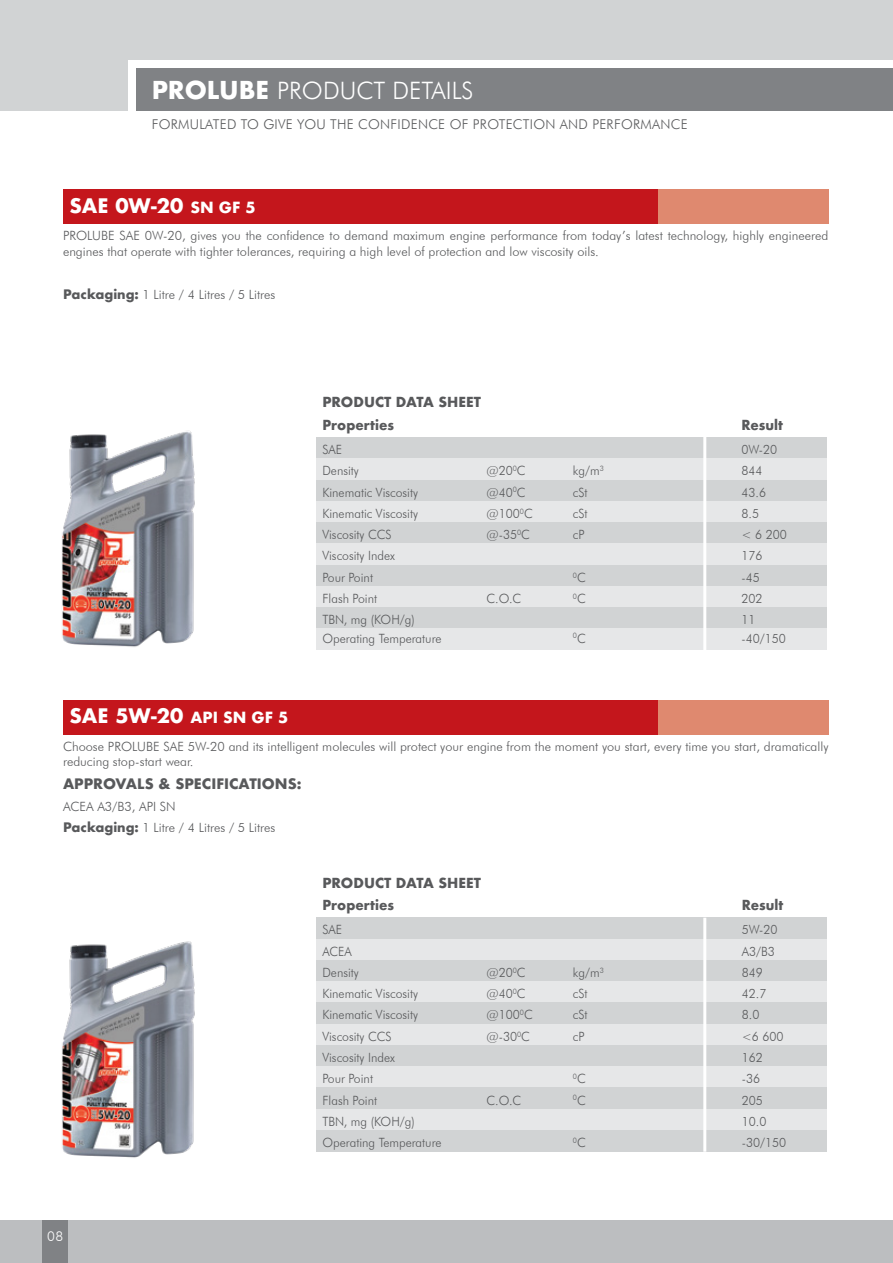
<style>
.page{position:relative;width:893px;height:1263px;background:#fff}
.page>*{position:absolute;margin:0;border:0;box-sizing:border-box;transform-origin:0 0}
.t1{font:300 24px "Futura BT";color:#fff}
.t2{font:700 19.5px "Futura";color:#fff}
.t3{font:700 14.1px "Futura";color:#58595b}
.t4{font:300 13.5px "Futura BT";letter-spacing:.02em;color:#58595b}
.t5{font:700 13.5px/22.2px "Futura";color:#58595b}
.t6{font:700 13.5px "Futura";color:#58595b;scale:.96 1}
.t7{font:300 13.5px "Futura BT";color:#fff}
.t8{font:300 12.75px/15.3px "Futura BT";color:#58595b}
.t9{font:300 12.75px "Futura BT";color:#58595b;scale:.96 1}
.t10{font:300 7.5px "Futura BT";color:#58595b;scale:.96 1}
.s1{font-family:"Futura";font-weight:700}
.s2{font-size:15px}
.s3{font-size:12.75px}
</style>
<div class="page">
<div style="left:0;top:1220px;width:893px;height:43px;background:#bcbec0"></div>
<div style="left:43px;top:1220px;width:25px;height:43px;background:#808285"></div>
<div style="left:0;top:0;width:128px;height:111px;background:#d1d3d4"></div>
<div style="left:0;top:0;width:893px;height:60px;background:#d1d3d4"></div>
<div style="left:136px;top:68px;width:757px;height:43px;background:#808285"></div>
<div style="left:63px;top:190px;width:765px;height:34px;background:#c4161c"></div>
<div style="left:317px;top:437px;width:510px;height:22px;background:#d1d3d4"></div>
<div style="left:317px;top:459px;width:510px;height:21px;background:#e6e7e8"></div>
<div style="left:317px;top:480px;width:510px;height:21px;background:#d1d3d4"></div>
<div style="left:317px;top:501px;width:510px;height:21px;background:#e6e7e8"></div>
<div style="left:317px;top:522px;width:510px;height:22px;background:#d1d3d4"></div>
<div style="left:317px;top:544px;width:510px;height:21px;background:#e6e7e8"></div>
<div style="left:317px;top:565px;width:510px;height:21px;background:#d1d3d4"></div>
<div style="left:317px;top:586px;width:510px;height:21px;background:#e6e7e8"></div>
<div style="left:317px;top:607px;width:510px;height:22px;background:#d1d3d4"></div>
<div style="left:317px;top:629px;width:510px;height:21px;background:#e6e7e8"></div>
<img style="left:62px;top:430px;width:133px;height:217px">
<hr style="left:703px;top:436px;width:3px;height:217px;background:#fff">
<div style="left:63px;top:700px;width:765px;height:34px;background:#c4161c"></div>
<div style="left:658px;top:190px;width:170px;height:34px;background:#df896f"></div>
<div style="left:658px;top:700px;width:170px;height:34px;background:#df896f"></div>
<div style="left:317px;top:918px;width:510px;height:21px;background:#d1d3d4"></div>
<div style="left:317px;top:939px;width:510px;height:21px;background:#e6e7e8"></div>
<div style="left:317px;top:960px;width:510px;height:21px;background:#d1d3d4"></div>
<div style="left:317px;top:981px;width:510px;height:22px;background:#e6e7e8"></div>
<div style="left:317px;top:1003px;width:510px;height:21px;background:#d1d3d4"></div>
<div style="left:317px;top:1024px;width:510px;height:21px;background:#e6e7e8"></div>
<div style="left:317px;top:1045px;width:510px;height:21px;background:#d1d3d4"></div>
<div style="left:317px;top:1066px;width:510px;height:22px;background:#e6e7e8"></div>
<div style="left:317px;top:1088px;width:510px;height:21px;background:#d1d3d4"></div>
<div style="left:317px;top:1109px;width:510px;height:21px;background:#e6e7e8"></div>
<div style="left:317px;top:1130px;width:510px;height:21px;background:#d1d3d4"></div>
<img style="left:62px;top:941px;width:133px;height:217px">
<hr style="left:703px;top:918px;width:3px;height:234px;background:#fff">
<h1 class="t1" style="left:152px;top:76px;width:323px"><span class="s1">PROLUBE</span> PRODUCT DETAILS</h1>
<p class="t4" style="left:152px;top:116px;width:537px">FORMULATED TO GIVE YOU THE CONFIDENCE OF PROTECTION AND PERFORMANCE</p>
<h2 class="t2" style="left:70px;top:193px;width:188px">SAE 0W-20 <span class="s2">SN GF 5</span></h2>
<p class="t8" style="left:63px;top:228px;width:767px">PROLUBE SAE 0W-20, gives you the confidence to demand maximum engine performance from today’s latest technology, highly engineered engines that operate with tighter tolerances, requiring a high level of protection and low viscosity oils.</p>
<p class="t8" style="left:63px;top:286px;width:214px"><span class="s1">Packaging:</span> 1 Litre / 4 Litres / 5 Litres</p>
<p class="t5" style="left:322px;top:391px;width:160px">PRODUCT DATA SHEET<br>Properties</p>
<p class="t6" style="left:741px;top:416px;width:45px">Result</p>
<p class="t9" style="left:322px;top:442px;width:22px">SAE</p>
<p class="t9" style="left:741px;top:442px;width:39px">0W-20</p>
<p class="t9" style="left:322px;top:463px;width:39px">Density</p>
<p class="t9" style="left:486px;top:463px;width:42px">@20<sup>0</sup>C</p>
<p class="t9" style="left:573px;top:463px;width:34px">kg/m<sup>3</sup></p>
<p class="t9" style="left:741px;top:463px;width:24px">844</p>
<p class="t9" style="left:322px;top:484px;width:101px">Kinematic Viscosity</p>
<p class="t9" style="left:486px;top:484px;width:42px">@40<sup>0</sup>C</p>
<p class="t9" style="left:573px;top:484px;width:17px">cSt</p>
<p class="t9" style="left:741px;top:484px;width:27px">43.6</p>
<p class="t9" style="left:322px;top:506px;width:101px">Kinematic Viscosity</p>
<p class="t9" style="left:486px;top:506px;width:50px">@100<sup>0</sup>C</p>
<p class="t9" style="left:573px;top:506px;width:17px">cSt</p>
<p class="t9" style="left:741px;top:506px;width:20px">8.5</p>
<p class="t9" style="left:322px;top:527px;width:74px">Viscosity CCS</p>
<p class="t9" style="left:486px;top:527px;width:47px">@-35<sup>0</sup>C</p>
<p class="t9" style="left:573px;top:527px;width:14px">cP</p>
<p class="t9" style="left:741px;top:527px;width:49px">&lt; 6 200</p>
<p class="t9" style="left:322px;top:548px;width:77px">Viscosity Index</p>
<p class="t9" style="left:741px;top:548px;width:24px">176</p>
<p class="t9" style="left:322px;top:569px;width:54px">Pour Point</p>
<p class="t10" style="left:573px;top:570px;width:15px">0<span class="s3">C</span></p>
<p class="t9" style="left:741px;top:569px;width:21px">-45</p>
<p class="t9" style="left:322px;top:591px;width:58px">Flash Point</p>
<p class="t9" style="left:486px;top:591px;width:38px">C.O.C</p>
<p class="t10" style="left:573px;top:592px;width:15px">0<span class="s3">C</span></p>
<p class="t9" style="left:741px;top:591px;width:24px">202</p>
<p class="t9" style="left:322px;top:612px;width:98px">TBN, mg (KOH/g)</p>
<p class="t9" style="left:741px;top:612px;width:16px">11</p>
<p class="t9" style="left:322px;top:630px;width:126px">Operating Temperature</p>
<p class="t10" style="left:573px;top:631px;width:15px">0<span class="s3">C</span></p>
<p class="t9" style="left:741px;top:630px;width:48px">-40/150</p>
<h2 class="t2" style="left:70px;top:703px;width:220px">SAE 5W-20 <span class="s2">API SN GF 5</span></h2>
<p class="t8" style="left:63px;top:738px;width:767px">Choose PROLUBE SAE 5W-20 and its intelligent molecules will protect your engine from the moment you start, every time you start, dramatically reducing stop-start wear.</p>
<p class="t3" style="left:63px;top:774px;width:240px">APPROVALS &amp; SPECIFICATIONS:</p>
<p class="t8" style="left:63px;top:795px;width:214px;line-height:21.6px">ACEA A3/B3, API SN<br><span class="s1">Packaging:</span> 1 Litre / 4 Litres / 5 Litres</p>
<p class="t5" style="left:322px;top:871px;width:160px">PRODUCT DATA SHEET<br>Properties</p>
<p class="t6" style="left:742px;top:896px;width:45px">Result</p>
<p class="t7" style="left:47px;top:1228px;width:18px">08</p>
<p class="t9" style="left:322px;top:922px;width:22px">SAE</p>
<p class="t9" style="left:742px;top:922px;width:39px">5W-20</p>
<p class="t9" style="left:322px;top:943px;width:32px">ACEA</p>
<p class="t9" style="left:742px;top:943px;width:36px">A3/B3</p>
<p class="t9" style="left:322px;top:964px;width:39px">Density</p>
<p class="t9" style="left:486px;top:964px;width:42px">@20<sup>0</sup>C</p>
<p class="t9" style="left:573px;top:964px;width:34px">kg/m<sup>3</sup></p>
<p class="t9" style="left:742px;top:964px;width:24px">849</p>
<p class="t9" style="left:322px;top:986px;width:101px">Kinematic Viscosity</p>
<p class="t9" style="left:486px;top:986px;width:42px">@40<sup>0</sup>C</p>
<p class="t9" style="left:573px;top:986px;width:17px">cSt</p>
<p class="t9" style="left:742px;top:986px;width:27px">42.7</p>
<p class="t9" style="left:322px;top:1007px;width:101px">Kinematic Viscosity</p>
<p class="t9" style="left:486px;top:1007px;width:50px">@100<sup>0</sup>C</p>
<p class="t9" style="left:573px;top:1007px;width:17px">cSt</p>
<p class="t9" style="left:742px;top:1007px;width:20px">8.0</p>
<p class="t9" style="left:322px;top:1028px;width:74px">Viscosity CCS</p>
<p class="t9" style="left:486px;top:1028px;width:47px">@-30<sup>0</sup>C</p>
<p class="t9" style="left:573px;top:1028px;width:14px">cP</p>
<p class="t9" style="left:742px;top:1028px;width:45px">&lt;6 600</p>
<p class="t9" style="left:322px;top:1050px;width:77px">Viscosity Index</p>
<p class="t9" style="left:742px;top:1050px;width:24px">162</p>
<p class="t9" style="left:322px;top:1071px;width:54px">Pour Point</p>
<p class="t10" style="left:573px;top:1072px;width:15px">0<span class="s3">C</span></p>
<p class="t9" style="left:742px;top:1071px;width:21px">-36</p>
<p class="t9" style="left:322px;top:1092px;width:58px">Flash Point</p>
<p class="t9" style="left:486px;top:1092px;width:38px">C.O.C</p>
<p class="t10" style="left:573px;top:1093px;width:15px">0<span class="s3">C</span></p>
<p class="t9" style="left:742px;top:1092px;width:24px">205</p>
<p class="t9" style="left:322px;top:1114px;width:98px">TBN, mg (KOH/g)</p>
<p class="t9" style="left:742px;top:1114px;width:27px">10.0</p>
<p class="t9" style="left:322px;top:1135px;width:126px">Operating Temperature</p>
<p class="t10" style="left:573px;top:1136px;width:15px">0<span class="s3">C</span></p>
<p class="t9" style="left:742px;top:1135px;width:48px">-30/150</p>
</div>
